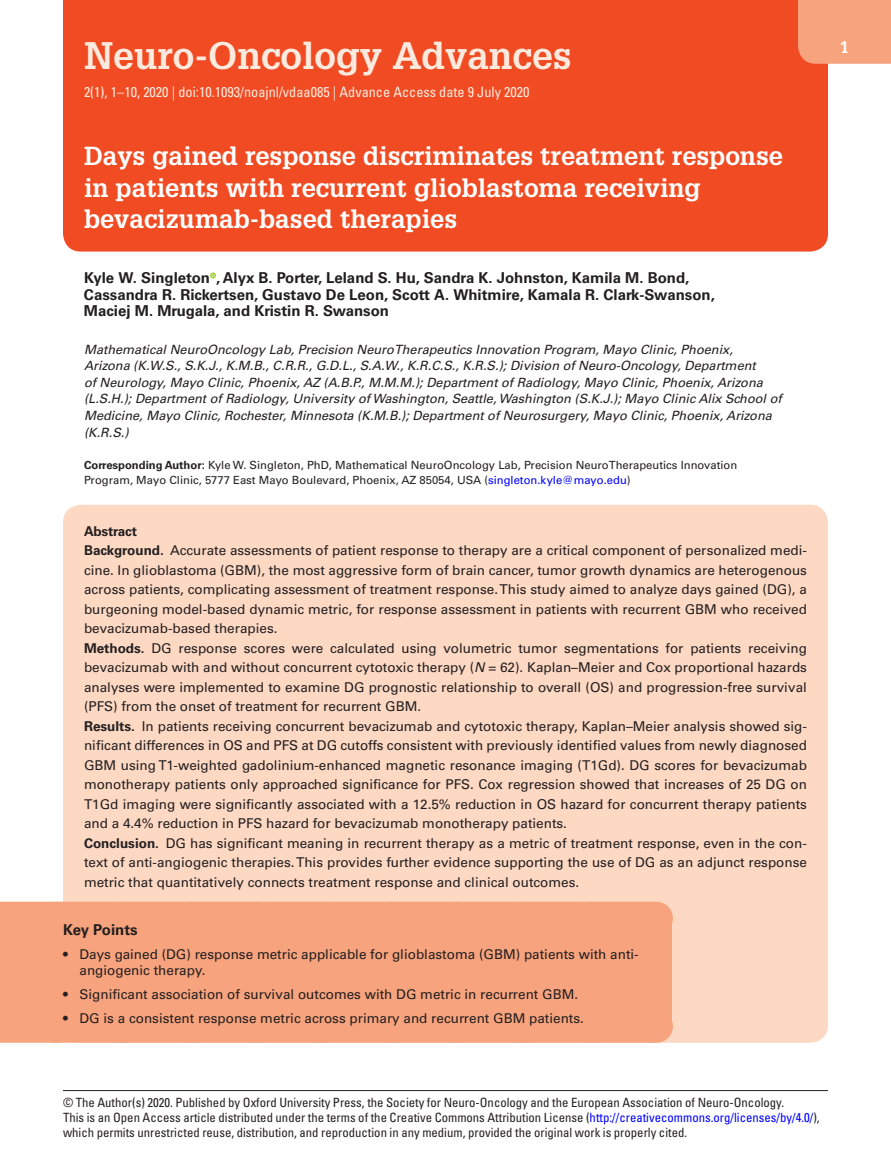
<style>
.page{position:relative;width:891px;height:1175px;background:#fff}
.page>*{position:absolute;margin:0;border:0;box-sizing:border-box;transform-origin:0 0}
.t1{font:700 37.5px "Glypha LT Std";color:#fdeade}
.t2{font:700 25.5px/31.5px "Glypha LT Std";color:#fff}
.t3{font:700 16.5px "Glypha LT Std";color:#fff}
.t4{font:700 15px/16.5px "Univers LT Std";color:#231f20}
.t5{font:condensed 14.25px "Univers LT Std";color:#fdeade}
.t6{font:13.5px/19.5px "Univers LT Std";color:#231f20}
.t7{font:italic 12.75px/16.5px "Univers LT Std";color:#231f20}
.t8{font:condensed 12.75px/15px "Univers LT Std";color:#231f20}
.t9{font:11.25px/15px "Univers LT Std";color:#231f20}
.s1{font-weight:700}
.s2{color:#00f}
.s3{font-style:italic}
</style>
<div class="page">
<div style="left:63px;top:0;width:765px;height:166px;background:#f04b22"></div>
<div style="left:798px;top:0;width:93px;height:64px;background:#f7a37d"></div>
<hr style="left:63px;top:1090px;width:765px;height:1px;background:#231f20">
<div style="left:63px;top:505px;width:765px;height:537px;background:#fdd8c3;border-radius:18px"></div>
<div style="left:0;top:919px;width:672px;height:34px;background:#f7a37d"></div>
<div style="left:0;top:901px;width:656px;height:33px;background:#f7a37d"></div>
<svg style="left:56px;top:901px;width:566px;height:1px"></svg>
<hr style="left:656px;top:901px;width:1px;height:33px;background:#f7a37d">
<div style="left:0;top:935px;width:672px;height:57px;background:#f7a37d"></div>
<div style="left:0;top:976px;width:672px;height:40px;background:#f7a37d"></div>
<div style="left:0;top:1000px;width:672px;height:27px;background:#f7a37d"></div>
<div style="left:0;top:1009px;width:656px;height:33px;background:#f7a37d"></div>
<hr style="left:656px;top:1009px;width:1px;height:33px;background:#f7a37d">
<svg style="left:210px;top:272px;width:6px;height:6px"></svg>
<div style="left:63px;top:166px;width:765px;height:85px;background:#f04b22"></div>
<h1 class="t1" style="left:84px;top:32px;width:489px">Neuro-Oncology Advances</h1>
<p class="t5" style="left:84px;top:83px;width:447px">2(1), 1–10, 2020 | doi:10.1093/noajnl/vdaa085 | Advance Access date 9 July 2020</p>
<h2 class="t2" style="left:84px;top:140px;width:700px">Days gained response discriminates treatment response in patients with recurrent glioblastoma receiving bevacizumab-based therapies</h2>
<p class="t4" style="left:84px;top:270px;width:632px">Kyle W. Singleton , Alyx B. Porter, Leland S. Hu, Sandra K. Johnston, Kamila M. Bond,<br>Cassandra R. Rickertsen, Gustavo De Leon, Scott A. Whitmire, Kamala R. Clark-Swanson,<br>Maciej M. Mrugala, and Kristin R. Swanson</p>
<p class="t7" style="left:84px;top:341px;width:699px">Mathematical NeuroOncology Lab, Precision NeuroTherapeutics Innovation Program, Mayo Clinic, Phoenix, Arizona (K.W.S., S.K.J., K.M.B., C.R.R., G.D.L., S.A.W., K.R.C.S., K.R.S.); Division of Neuro-Oncology, Department<br>of Neurology, Mayo Clinic, Phoenix, AZ (A.B.P., M.M.M.); Department of Radiology, Mayo Clinic, Phoenix, Arizona (L.S.H.); Department of Radiology, University of Washington, Seattle, Washington (S.K.J.); Mayo Clinic Alix School of Medicine, Mayo Clinic, Rochester, Minnesota (K.M.B.); Department of Neurosurgery, Mayo Clinic, Phoenix, Arizona (K.R.S.)</p>
<p class="t9" style="left:84px;top:457px;width:655px"><span class="s1">Corresponding Author:</span> Kyle W. Singleton, PhD, Mathematical NeuroOncology Lab, Precision NeuroTherapeutics Innovation<br>Program, Mayo Clinic, 5777 East Mayo Boulevard, Phoenix, AZ 85054, USA (<span class="s2">singleton.kyle@mayo.edu</span>)</p>
<p class="t6" style="left:84px;top:521px;width:725px"><span class="s1">Abstract<br>Background.</span> Accurate assessments of patient response to therapy are a critical component of personalized medi&shy;cine. In glioblastoma (GBM), the most aggressive form of brain cancer, tumor growth dynamics are heterogenous across patients, complicating assessment of treatment response. This study aimed to analyze days gained (DG), a burgeoning model-based dynamic metric, for response assessment in patients with recurrent GBM who received bevacizumab-based therapies.<br><span class="s1">Methods.</span> DG response scores were calculated using volumetric tumor segmentations for patients receiving bevacizumab with and without concurrent cytotoxic therapy (<span class="s3">N</span> = 62). Kaplan–Meier and Cox proportional hazards analyses were implemented to examine DG prognostic relationship to overall (OS) and progression-free survival (PFS) from the onset of treatment for recurrent GBM.<br><span class="s1">Results.</span> In patients receiving concurrent bevacizumab and cytotoxic therapy, Kaplan–Meier analysis showed sig&shy;nificant differences in OS and PFS at DG cutoffs consistent with previously identified values from newly diagnosed GBM using T1-weighted gadolinium-enhanced magnetic resonance imaging (T1Gd). DG scores for bevacizumab monotherapy patients only approached significance for PFS. Cox regression showed that increases of 25 DG on T1Gd imaging were significantly associated with a 12.5% reduction in OS hazard for concurrent therapy patients and a 4.4% reduction in PFS hazard for bevacizumab monotherapy patients.<br><span class="s1">Conclusion.</span> DG has significant meaning in recurrent therapy as a metric of treatment response, even in the con&shy;text of anti-angiogenic therapies. This provides further evidence supporting the use of DG as an adjunct response metric that quantitatively connects treatment response and clinical outcomes.</p>
<p class="t4" style="left:63px;top:921px;width:76px">Key Points</p>
<p class="t6" style="left:79px;top:945px;width:561px;line-height:16.5px;text-indent:-16px">• Days gained (DG) response metric applicable for glioblastoma (GBM) patients with anti&shy;angiogenic therapy.</p>
<p class="t6" style="left:63px;top:984px;width:517px">• Significant association of survival outcomes with DG metric in recurrent GBM.</p>
<p class="t6" style="left:63px;top:1008px;width:522px">• DG is a consistent response metric across primary and recurrent GBM patients.</p>
<p class="t3" style="left:840px;top:37px;width:11px">1</p>
<p class="t8" style="left:63px;top:1095px;width:723px">© The Author(s) 2020. Published by Oxford University Press, the Society for Neuro-Oncology and the European Association of Neuro-Oncology.</p>
<p class="t8" style="left:63px;top:1110px;width:758px">This is an Open Access article distributed under the terms of the Creative Commons Attribution License (<span class="s2">http://creativecommons.org/licenses/by/4.0/</span>), which permits unrestricted reuse, distribution, and reproduction in any medium, provided the original work is properly cited.</p>
</div>
